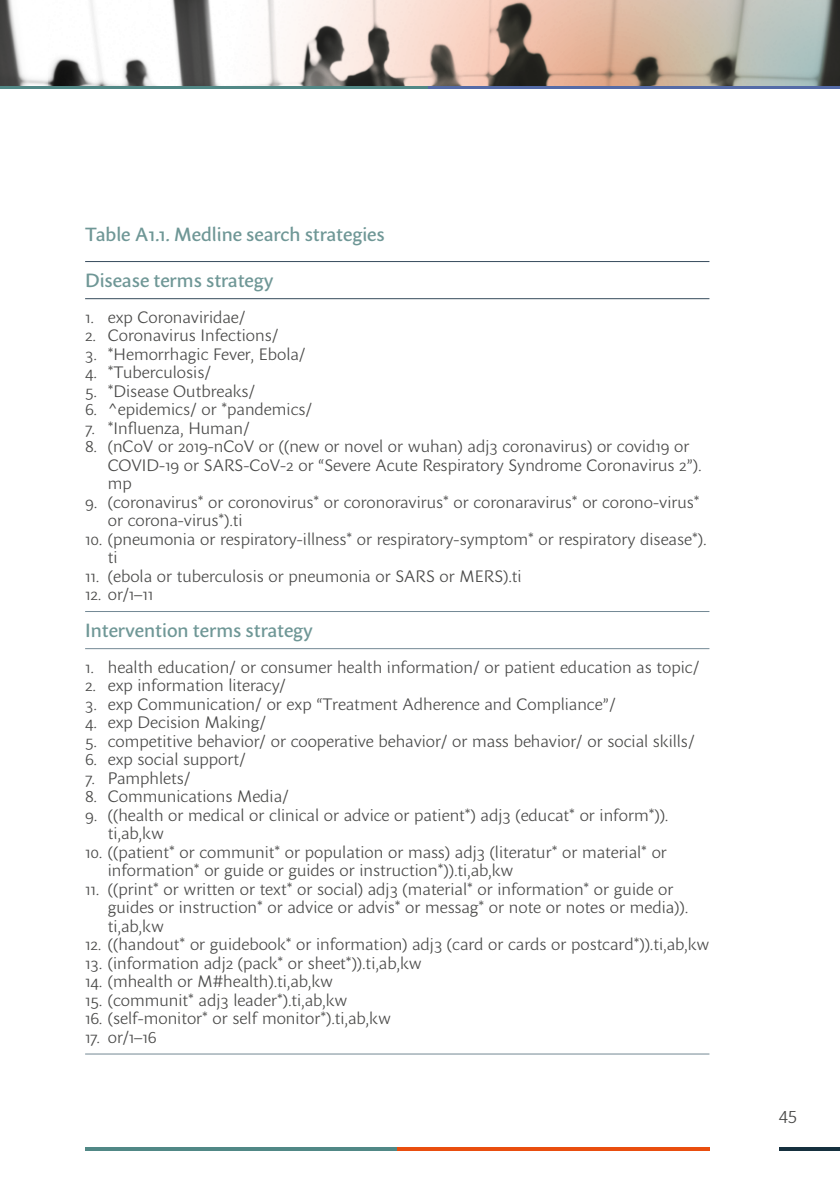
<style>
.page{position:relative;width:840px;height:1191px;background:#fff}
.page>*{position:absolute;margin:0;border:0;box-sizing:border-box;transform-origin:0 0}
.t1{font:500 19px "Sharik Sans";color:#6f9796}
.t2{font:300 18px "Sharik Sans";color:#4a4a49}
.t3{font:300 16.4px/18.4px "Sharik Sans";color:#4a4a49}
</style>
<div class="page">
<hr style="left:85px;top:1147px;width:312px;height:4px;background:#518886">
<hr style="left:397px;top:1147px;width:312px;height:4px;background:#e94e0f">
<hr style="left:778px;top:1147px;width:61px;height:4px;background:#16303e">
<svg style="left:0;top:85px;width:428px;height:4px;background:#648c8a"></svg>
<svg style="left:428px;top:85px;width:411px;height:4px;background:#66739d"></svg>
<img style="left:0;top:0;width:49px;height:85px">
<svg style="left:49px;top:0;width:73px;height:85px"></svg>
<svg style="left:122px;top:0;width:717px;height:85px"></svg>
<hr style="left:85px;top:261px;width:624px;height:1px;background:#354a5b">
<hr style="left:85px;top:298px;width:624px;height:1px;background:#354a5b">
<hr style="left:85px;top:611px;width:624px;height:1px;background:#738894">
<hr style="left:85px;top:648px;width:624px;height:1px;background:#738894">
<hr style="left:85px;top:1053px;width:624px;height:1px;background:#738894">
<p class="t1" style="left:85px;top:221px;width:301px">Table A1.1. Medline search strategies</p>
<p class="t1" style="left:85px;top:267px;width:190px">Disease terms strategy</p>
<p class="t3" style="left:85px;top:307px;width:162px">1. exp Coronaviridae/</p>
<p class="t3" style="left:85px;top:326px;width:195px">2. Coronavirus Infections/</p>
<p class="t3" style="left:85px;top:344px;width:222px">3. *Hemorrhagic Fever, Ebola/</p>
<p class="t3" style="left:85px;top:363px;width:128px">4. *Tuberculosis/</p>
<p class="t3" style="left:85px;top:381px;width:172px">5. *Disease Outbreaks/</p>
<p class="t3" style="left:85px;top:400px;width:228px">6. ^epidemics/ or *pandemics/</p>
<p class="t3" style="left:85px;top:418px;width:166px">7. *Influenza, Human/</p>
<p class="t3" style="left:108px;top:437px;width:595px;text-indent:-23px">8. (nCoV or 2019-nCoV or ((new or novel or wuhan) adj3 coronavirus) or covid19 or<br>COVID-19 or SARS-CoV-2 or “Severe Acute Respiratory Syndrome Coronavirus 2”). mp</p>
<p class="t3" style="left:108px;top:492px;width:593px;text-indent:-23px">9. (coronavirus* or coronovirus* or coronoravirus* or coronaravirus* or corono-virus* or corona-virus*).ti</p>
<p class="t3" style="left:108px;top:529px;width:600px;text-indent:-23px">10. (pneumonia or respiratory-illness* or respiratory-symptom* or respiratory disease*). ti</p>
<p class="t3" style="left:85px;top:566px;width:438px">11. (ebola or tuberculosis or pneumonia or SARS or MERS).ti</p>
<p class="t3" style="left:85px;top:585px;width:69px">12. or/1–11</p>
<p class="t1" style="left:85px;top:617px;width:229px">Intervention terms strategy</p>
<p class="t3" style="left:85px;top:657px;width:615px">1. health education/ or consumer health information/ or patient education as topic/</p>
<p class="t3" style="left:85px;top:675px;width:202px">2. exp information literacy/</p>
<p class="t3" style="left:85px;top:694px;width:532px">3. exp Communication/ or exp “Treatment Adherence and Compliance”/</p>
<p class="t3" style="left:85px;top:712px;width:183px">4. exp Decision Making/</p>
<p class="t3" style="left:85px;top:731px;width:611px">5. competitive behavior/ or cooperative behavior/ or mass behavior/ or social skills/</p>
<p class="t3" style="left:85px;top:749px;width:162px">6. exp social support/</p>
<p class="t3" style="left:85px;top:768px;width:107px">7. Pamphlets/</p>
<p class="t3" style="left:85px;top:786px;width:205px">8. Communications Media/</p>
<p class="t3" style="left:108px;top:805px;width:562px;text-indent:-23px">9. ((health or medical or clinical or advice or patient*) adj3 (educat* or inform*)). ti,ab,kw</p>
<p class="t3" style="left:108px;top:842px;width:560px;text-indent:-23px">10. ((patient* or communit* or population or mass) adj3 (literatur* or material* or information* or guide or guides or instruction*)).ti,ab,kw</p>
<p class="t3" style="left:108px;top:879px;width:582px;text-indent:-23px">11. ((print* or written or text* or social) adj3 (material* or information* or guide or guides or instruction* or advice or advis* or messag* or note or notes or media)). ti,ab,kw</p>
<p class="t3" style="left:85px;top:934px;width:625px">12. ((handout* or guidebook* or information) adj3 (card or cards or postcard*)).ti,ab,kw</p>
<p class="t3" style="left:85px;top:953px;width:338px">13. (information adj2 (pack* or sheet*)).ti,ab,kw</p>
<p class="t3" style="left:85px;top:971px;width:249px">14. (mhealth or M#health).ti,ab,kw</p>
<p class="t3" style="left:85px;top:990px;width:264px">15. (communit* adj3 leader*).ti,ab,kw</p>
<p class="t3" style="left:85px;top:1008px;width:307px">16. (self-monitor* or self monitor*).ti,ab,kw</p>
<p class="t3" style="left:85px;top:1027px;width:73px">17. or/1–16</p>
<p class="t2" style="left:778px;top:1101px;width:20px">45</p>
</div>
